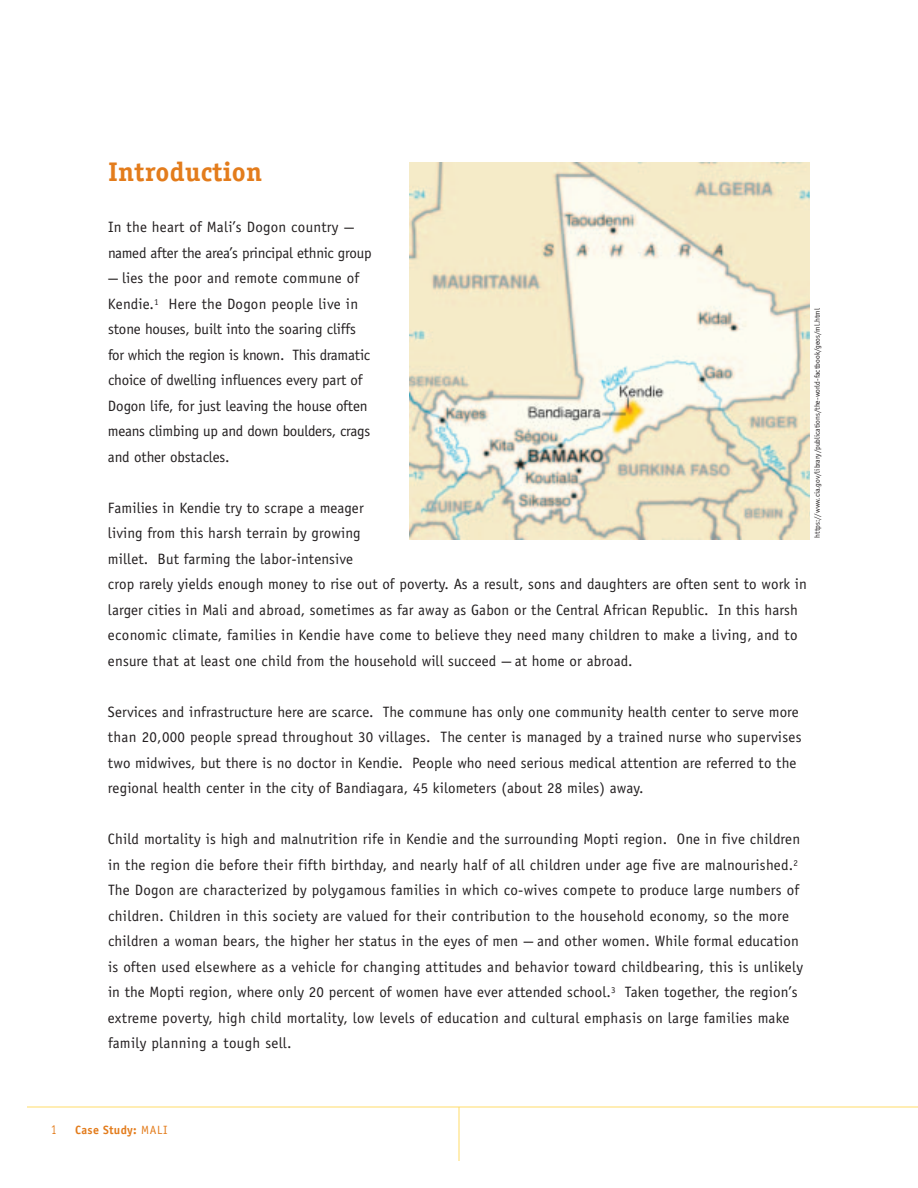
<style>
.page{position:relative;width:918px;height:1188px;background:#fff}
.page>*{position:absolute;margin:0;border:0;box-sizing:border-box;transform-origin:0 0}
.t1{font:700 27px "Officina Serif";letter-spacing:.01em;color:#e37c1c}
.t2{font:15px/25.5px "Officina Sans";letter-spacing:.01em;color:#231f20}
.t3{font:13.5px "Officina Sans";color:#e37c1c;scale:.8 1}
.t4{font:700 12px "Officina Sans";letter-spacing:.025em;color:#e37c1c}
.t5{font:7.5px "Officina Sans";color:#231f20}
.s1{font-family:"Letter Gothic Std";font-weight:700;font-style:italic}
.s2{font-weight:400}
</style>
<div class="page">
<hr style="left:27px;top:1107px;width:891px;height:1px;background:#ffdd68">
<hr style="left:459px;top:1107px;width:1px;height:54px;background:#ffdd68">
<img style="left:409px;top:162px;width:401px;height:378px">
<h1 class="t1" style="left:108px;top:162px;width:156px">Introduction</h1>
<p class="t2" style="left:108px;top:216px;width:265px">In the heart of Mali’s Dogon country <span class="s1">─ </span>named after the area’s principal ethnic group <span class="s1">─</span> lies the poor and remote commune of Kendie.<sup>1</sup> Here the Dogon people live in stone houses, built into the soaring cliffs for which the region is known. This dramatic choice of dwelling influences every part of Dogon life, for just leaving the house often means climbing up and down boulders, crags and other obstacles.</p>
<p class="t2" style="left:108px;top:496px;width:701px">Families in Kendie try to scrape a meager<br>living from this harsh terrain by growing<br>millet. But farming the labor-intensive<br>crop rarely yields enough money to rise out of poverty. As a result, sons and daughters are often sent to work in larger cities in Mali and abroad, sometimes as far away as Gabon or the Central African Republic. In this harsh economic climate, families in Kendie have come to believe they need many children to make a living, and to ensure that at least one child from the household will succeed <span class="s1">─</span> at home or abroad.</p>
<p class="t2" style="left:108px;top:700px;width:695px">Services and infrastructure here are scarce. The commune has only one community health center to serve more than 20,000 people spread throughout 30 villages. The center is managed by a trained nurse who supervises two midwives, but there is no doctor in Kendie. People who need serious medical attention are referred to the regional health center in the city of Bandiagara, 45 kilometers (about 28 miles) away.</p>
<p class="t2" style="left:108px;top:828px;width:697px">Child mortality is high and malnutrition rife in Kendie and the surrounding Mopti region. One in five children in the region die before their fifth birthday, and nearly half of all children under age five are malnourished.<sup>2<br></sup>The Dogon are characterized by polygamous families in which co-wives compete to produce large numbers of children. Children in this society are valued for their contribution to the household economy, so the more children a woman bears, the higher her status in the eyes of men <span class="s1">─</span> and other women. While formal education is often used elsewhere as a vehicle for changing attitudes and behavior toward childbearing, this is unlikely in the Mopti region, where only 20 percent of women have ever attended school.<sup>3</sup> Taken together, the region’s extreme poverty, high child mortality, low levels of education and cultural emphasis on large families make family planning a tough sell.</p>
<p class="t5" style="left:815px;top:538px;width:231px;rotate:-90deg">https://www.cia.gov/library/publications/the-world-factbook/geos/ml.html</p>
<p class="t3" style="left:51px;top:1124px;width:8px">1</p>
<p class="t4" style="left:75px;top:1125px;width:94px">Case Study: <span class="s2">MALI</span></p>
</div>
